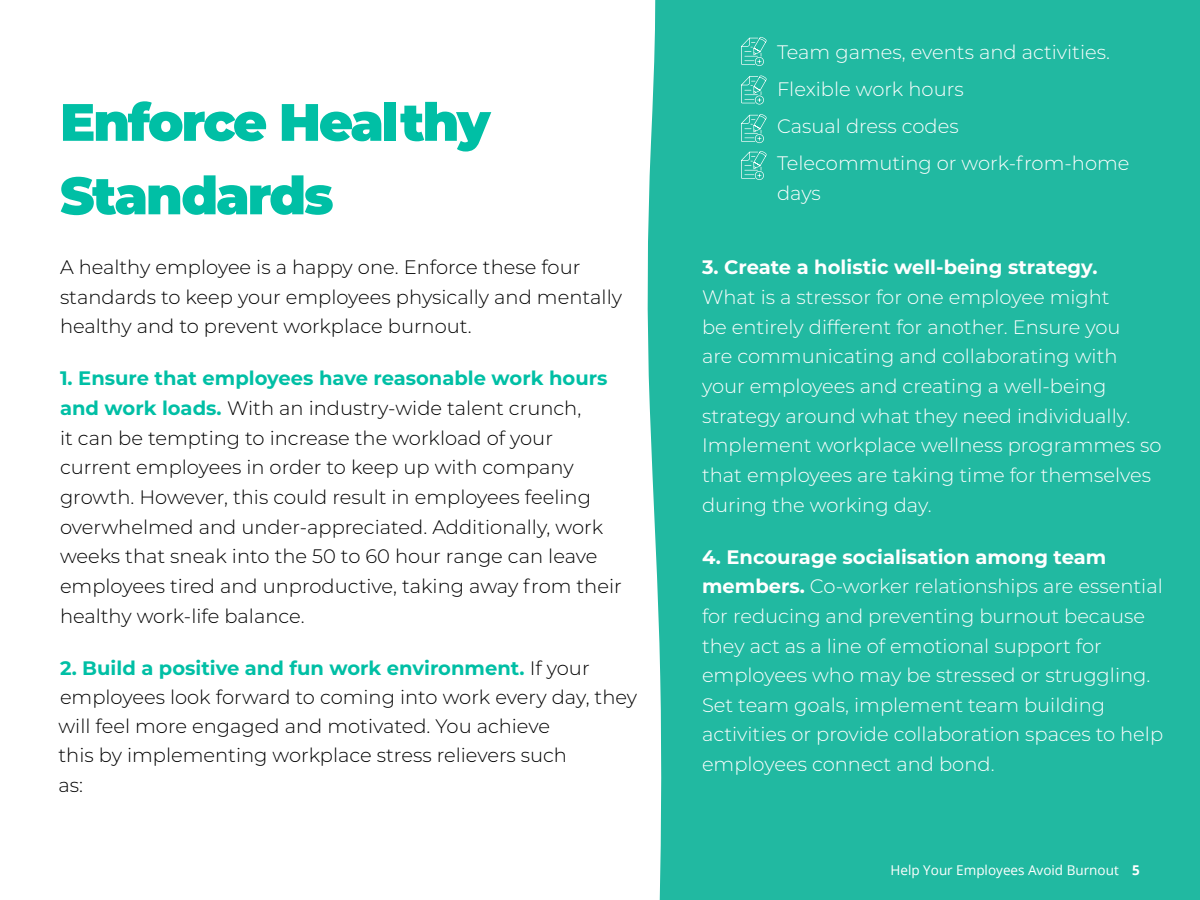
<style>
.page{position:relative;width:1200px;height:900px;background:#fff}
.page>*{position:absolute;margin:0;border:0;box-sizing:border-box;transform-origin:0 0}
.t1{font:900 52.5px/73.5px "Montserrat";letter-spacing:-.04em;color:#00bfa5}
.t2{font:300 19.5px/29.7px "Montserrat";color:#000}
.t3{font:300 19.5px/29.7px "Montserrat";color:#fff}
.t4{font:700 19.5px "Montserrat";color:#fff}
.t5{font:13.5px "Open Sans";color:#fff}
.s1{font-weight:700;color:#00bfa5}
.s2{font-weight:700}
</style>
<div class="page">
<div style="left:690px;top:0;width:510px;height:900px;background:#21b9a1"></div>
<svg style="left:647px;top:0;width:113px;height:900px"></svg>
<svg style="left:741px;top:151px;width:26px;height:29px"></svg>
<svg style="left:741px;top:114px;width:26px;height:29px"></svg>
<svg style="left:741px;top:75px;width:26px;height:30px"></svg>
<svg style="left:741px;top:37px;width:26px;height:29px"></svg>
<h1 class="t1" style="left:60px;top:82px;width:432px">Enforce Healthy<br>Standards</h1>
<p class="t2" style="left:60px;top:252px;width:564px">A healthy employee is a happy one. Enforce these four standards to keep your employees physically and mentally healthy and to prevent workplace burnout.</p>
<p class="t2" style="left:60px;top:363px;width:563px"><span class="s1">1. Ensure that employees have reasonable work hours and work loads.</span> With an industry-wide talent crunch,<br>it can be tempting to increase the workload of your current employees in order to keep up with company growth. However, this could result in employees feeling overwhelmed and under-appreciated. Additionally, work weeks that sneak into the 50 to 60 hour range can leave employees tired and unproductive, taking away from their healthy work-life balance.</p>
<p class="t2" style="left:60px;top:652px;width:579px"><span class="s1">2. Build a positive and fun work environment.</span> If your employees look forward to coming into work every day, they</p>
<p class="t2" style="left:59px;top:710px;width:510px">will feel more engaged and motivated. You achieve this by implementing workplace stress relievers such as:</p>
<p class="t3" style="left:777px;top:33px;width:354px;line-height:37.2px">Team games, events and activities.<br>Flexible work hours<br>Casual dress codes<br>Telecommuting or work-from-home</p>
<p class="t3" style="left:777px;top:178px;width:45px">days</p>
<p class="t4" style="left:702px;top:253px;width:397px">3. Create a holistic well-being strategy.</p>
<p class="t3" style="left:702px;top:282px;width:461px">What is a stressor for one employee might<br>be entirely different for another. Ensure you<br>are communicating and collaborating with your employees and creating a well-being strategy around what they need individually.<br>Implement workplace wellness programmes so that employees are taking time for themselves during the working day.</p>
<p class="t3" style="left:702px;top:541px;width:463px"><span class="s2">4. Encourage socialisation among team members.</span> Co-worker relationships are essential for reducing and preventing burnout because they act as a line of emotional support for employees who may be stressed or struggling.<br>Set team goals, implement team building activities or provide collaboration spaces to help employees connect and bond.</p>
<p class="t5" style="left:891px;top:861px;width:251px">Help Your Employees Avoid Burnout <span class="s2">5</span></p>
</div>
